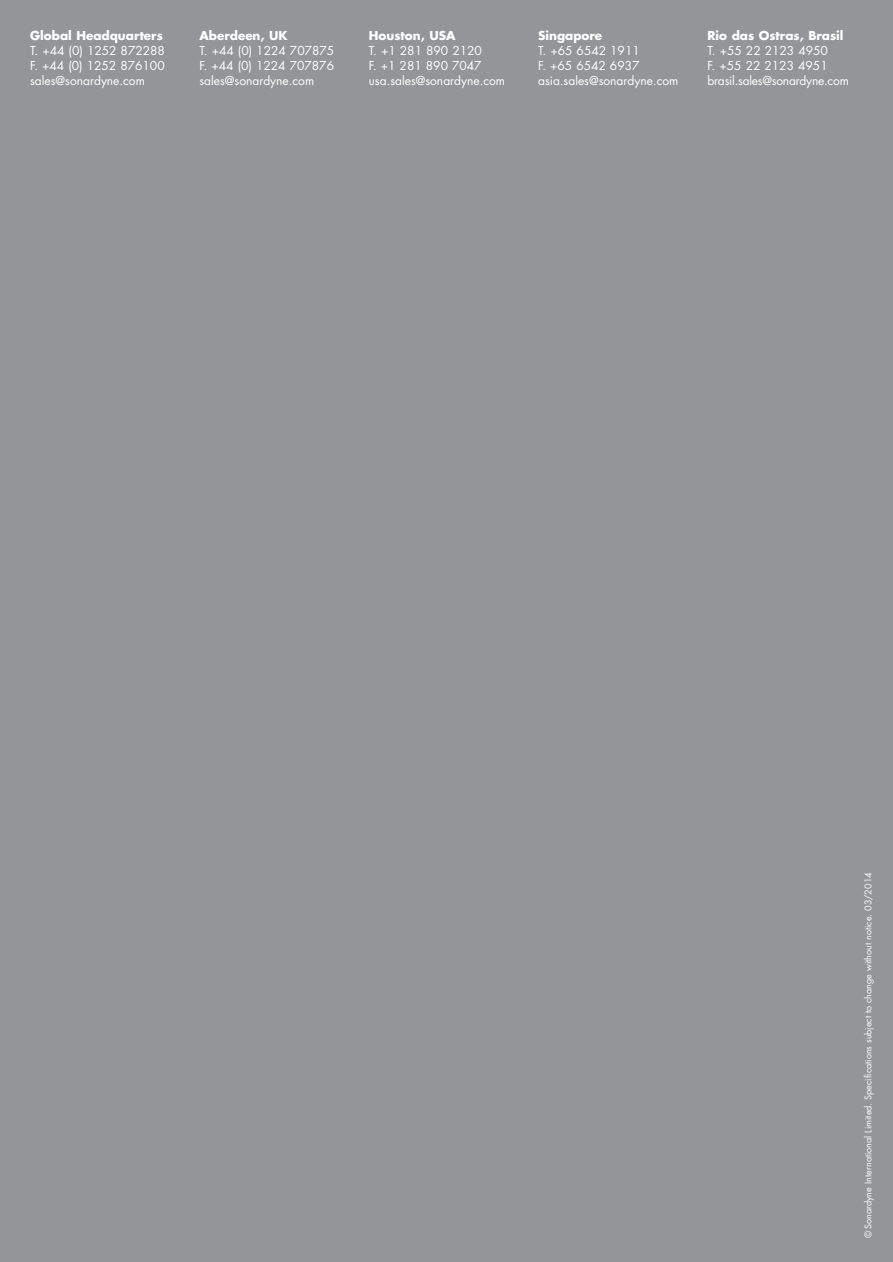
<style>
.page{position:relative;width:893px;height:1262px;background:#fff}
.page>*{position:absolute;margin:0;border:0;box-sizing:border-box;transform-origin:0 0}
.t1{font:12px/15px "Futura";color:#fff;text-align:justify}
.t2{font:700 12px "Futura";color:#fff}
.t3{font:12px/15px "Futura";letter-spacing:-.02em;color:#fff}
.t4{font:9px "Futura";color:#fff}
</style>
<div class="page">
<div style="left:0;top:0;width:892px;height:1262px;background:#939598"></div>
<p class="t2" style="left:30px;top:30px;width:134px">Global Headquarters</p>
<p class="t1" style="left:30px;top:44px;width:136px">T. +44 (0) 1252 872288<br>F. +44 (0) 1252 876100 sales@sonardyne.com</p>
<p class="t2" style="left:199px;top:30px;width:90px">Aberdeen, UK</p>
<p class="t1" style="left:199px;top:44px;width:136px">T. +44 (0) 1224 707875<br>F. +44 (0) 1224 707876 sales@sonardyne.com</p>
<p class="t2" style="left:369px;top:30px;width:88px">Houston, USA</p>
<p class="t1" style="left:369px;top:44px;width:138px;text-align:left">T. +1 281 890 2120<br>F. +1 281 890 7047 usa.sales@sonardyne.com</p>
<p class="t2" style="left:538px;top:30px;width:66px">Singapore</p>
<p class="t1" style="left:538px;top:44px;width:142px;text-align:left">T. +65 6542 1911<br>F. +65 6542 6937 asia.sales@sonardyne.com</p>
<p class="t2" style="left:707px;top:30px;width:137px">Rio das Ostras, Brasil</p>
<p class="t3" style="left:707px;top:44px;width:143px">T. +55 22 2123 4950<br>F. +55 22 2123 4951 brasil.sales@sonardyne.com</p>
<p class="t4" style="left:864px;top:1237px;width:367px;rotate:-90deg">©Sonardyne International Limited. Specifications subject to change without notice. 03/2014</p>
</div>
